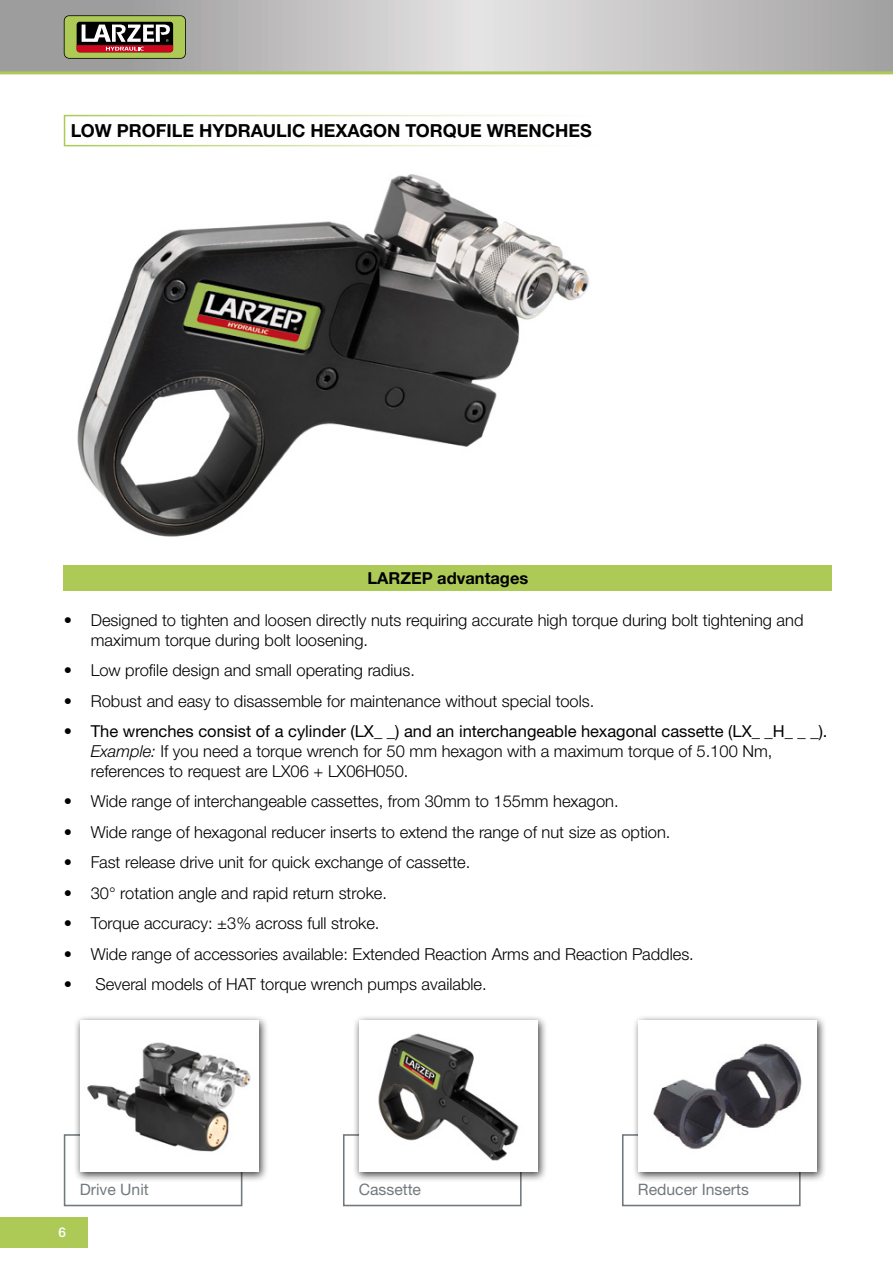
<style>
.page{position:relative;width:893px;height:1263px;background:#fff}
.page>*{position:absolute;margin:0;border:0;box-sizing:border-box;transform-origin:0 0}
.t1{font:700 18px "Helvetica Neue LTW1 G";color:#000}
.t2{font:300 16.5px/19.8px "Helvetica Neue LTW1 G";color:#000}
.t3{font:700 16.5px "Helvetica Neue LTW1 G";color:#000}
.t4{font:15.75px "Helvetica Neue LTW1 G";color:#72797e}
.t5{font:500 13.5px "Helvetica Neue LTW1 G";color:#fff}
.s1{font-weight:400}
.s2{font-style:italic}
</style>
<div class="page">
<svg style="left:0;top:0;width:893px;height:71px;background:#c0bebf"></svg>
<svg style="left:64px;top:15px;width:122px;height:44px;background:#867a50"></svg>
<hr style="left:0;top:71px;width:893px;height:3px;background:#adca57">
<div style="left:0;top:1217px;width:88px;height:30px;background:#adca57"></div>
<div style="left:64px;top:566px;width:768px;height:25px;background:#adca57"></div>
<img style="left:77px;top:174px;width:512px;height:363px">
<div style="left:64px;top:1134px;width:178px;height:72px;background:#fff;border:2px solid #72797e"></div>
<div style="left:74px;top:1014px;width:195px;height:169px;background:#000;opacity:.75"></div>
<div style="left:80px;top:1020px;width:178px;height:152px;background:#fff"></div>
<div style="left:343px;top:1134px;width:179px;height:72px;background:#fff;border:2px solid #72797e"></div>
<div style="left:353px;top:1014px;width:195px;height:169px;background:#000;opacity:.75"></div>
<div style="left:359px;top:1020px;width:178px;height:152px;background:#fff"></div>
<div style="left:622px;top:1134px;width:179px;height:72px;background:#fff;border:2px solid #72797e"></div>
<div style="left:632px;top:1014px;width:195px;height:169px;background:#000;opacity:.75"></div>
<div style="left:638px;top:1020px;width:178px;height:152px;background:#fff"></div>
<img style="left:653px;top:1043px;width:149px;height:107px">
<img style="left:87px;top:1042px;width:164px;height:110px">
<img style="left:378px;top:1033px;width:141px;height:128px">
<p class="t1" style="left:71px;top:120px;width:523px">LOW PROFILE HYDRAULIC HEXAGON TORQUE WRENCHES</p>
<p class="t3" style="left:367px;top:568px;width:163px">LARZEP advantages</p>
<p class="t2" style="left:91px;top:610px;width:714px;text-indent:-27px">• Designed to tighten and loosen directly nuts requiring accurate high torque during bolt tightening and maximum torque during bolt loosening.</p>
<p class="t2" style="left:64px;top:661px;width:353px">• Low profile design and small operating radius.</p>
<p class="t2" style="left:64px;top:691px;width:532px">• Robust and easy to disassemble for maintenance without special tools.</p>
<p class="t2" style="left:91px;top:721px;width:738px;text-indent:-27px"><span class="s1">• The wrenches consist of a cylinder (LX_ _) and an interchangeable hexagonal cassette (LX_ _H_ _ _).<br></span><span class="s2">Example:</span> If you need a torque wrench for 50 mm hexagon with a maximum torque of 5.100 Nm, references to request are LX06 + LX06H050.</p>
<p class="t2" style="left:64px;top:791px;width:556px">• Wide range of interchangeable cassettes, from 30mm to 155mm hexagon.</p>
<p class="t2" style="left:64px;top:822px;width:608px">• Wide range of hexagonal reducer inserts to extend the range of nut size as option.</p>
<p class="t2" style="left:64px;top:852px;width:408px">• Fast release drive unit for quick exchange of cassette.</p>
<p class="t2" style="left:64px;top:883px;width:325px">• 30° rotation angle and rapid return stroke.</p>
<p class="t2" style="left:64px;top:913px;width:317px">• Torque accuracy: ±3% across full stroke.</p>
<p class="t2" style="left:64px;top:944px;width:632px">• Wide range of accessories available: Extended Reaction Arms and Reaction Paddles.</p>
<p class="t2" style="left:64px;top:974px;width:424px">• Several models of HAT torque wrench pumps available.</p>
<p class="t5" style="left:59px;top:1224px;width:9px">6</p>
<p class="t4" style="left:80px;top:1179px;width:71px">Drive Unit</p>
<p class="t4" style="left:359px;top:1179px;width:64px">Cassette</p>
<p class="t4" style="left:638px;top:1179px;width:113px">Reducer Inserts</p>
</div>
